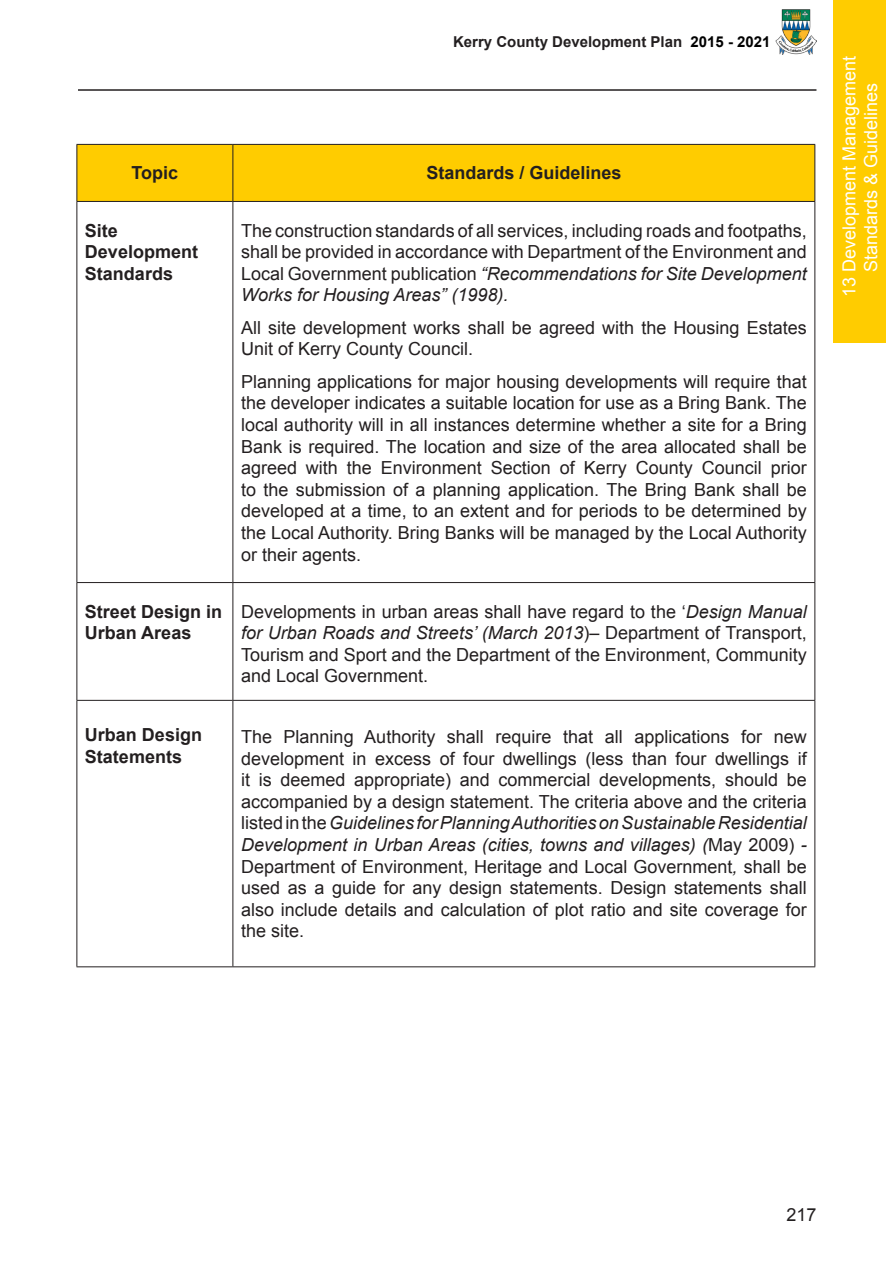
<style>
.page{position:relative;width:893px;height:1263px;background:#fff}
.page>*{position:absolute;margin:0;border:0;box-sizing:border-box;transform-origin:0 0}
.t1{font:18px/21.6px "Arial";color:#231f20;text-align:justify}
.t2{font:700 18px/21.6px "Arial";color:#231f20}
.t3{font:18px/21.6px "Arial";color:#fff;text-align:center}
.t4{font:700 15px "Arial";color:#231f20}
.s1{color:#000}
.s2{font-style:italic}
</style>
<div class="page">
<div style="left:78px;top:144px;width:740px;height:1035px;background:#fff;border:2px solid #fff"></div>
<img style="left:776px;top:10px;width:40px;height:44px">
<hr style="left:78px;top:89px;width:738px;height:2px;background:#231f20">
<div style="left:834px;top:0;width:52px;height:342px;background:#fc0"></div>
<div style="left:77px;top:145px;width:737px;height:56px;background:#fc0"></div>
<hr style="left:76px;top:202px;width:1px;height:380px;background:#231f20">
<hr style="left:232px;top:202px;width:1px;height:380px;background:#231f20">
<hr style="left:814px;top:202px;width:1px;height:380px;background:#231f20">
<hr style="left:76px;top:582px;width:157px;height:1px;background:#231f20">
<hr style="left:76px;top:583px;width:1px;height:117px;background:#231f20">
<hr style="left:233px;top:582px;width:582px;height:1px;background:#231f20">
<hr style="left:232px;top:583px;width:1px;height:117px;background:#231f20">
<hr style="left:814px;top:583px;width:1px;height:117px;background:#231f20">
<hr style="left:76px;top:700px;width:157px;height:1px;background:#231f20">
<hr style="left:76px;top:701px;width:1px;height:265px;background:#231f20">
<hr style="left:233px;top:700px;width:582px;height:1px;background:#231f20">
<hr style="left:232px;top:701px;width:1px;height:265px;background:#231f20">
<hr style="left:814px;top:701px;width:1px;height:265px;background:#231f20">
<hr style="left:76px;top:966px;width:157px;height:1px;background:#231f20">
<hr style="left:233px;top:966px;width:582px;height:1px;background:#231f20">
<hr style="left:233px;top:144px;width:582px;height:1px;background:#231f20">
<hr style="left:814px;top:145px;width:1px;height:56px;background:#231f20">
<hr style="left:233px;top:201px;width:582px;height:1px;background:#231f20">
<hr style="left:76px;top:144px;width:157px;height:1px;background:#231f20">
<hr style="left:76px;top:145px;width:1px;height:56px;background:#231f20">
<hr style="left:232px;top:145px;width:1px;height:56px;background:#231f20">
<hr style="left:76px;top:201px;width:157px;height:1px;background:#231f20">
<p class="t4" style="left:453px;top:32px;width:319px">Kerry County Development Plan <span class="s1">2015 - 2021</span></p>
<p class="t2" style="left:132px;top:163px;width:48px">Topic</p>
<p class="t2" style="left:426px;top:163px;width:197px">Standards / Guidelines</p>
<p class="t2" style="left:85px;top:220px;width:115px">Site<br>Development<br>Standards</p>
<p class="t1" style="left:241px;top:220px;width:567px">The construction standards of all services, including roads and footpaths, shall be provided in accordance with Department of the Environment and Local Government publication <span class="s2">“Recommendations for Site Development Works for Housing Areas” (1998).</span></p>
<p class="t1" style="left:241px;top:317px;width:567px">All site development works shall be agreed with the Housing Estates<br>Unit of Kerry County Council.</p>
<p class="t1" style="left:241px;top:371px;width:567px">Planning applications for major housing developments will require that the developer indicates a suitable location for use as a Bring Bank. The local authority will in all instances determine whether a site for a Bring Bank is required. The location and size of the area allocated shall be agreed with the Environment Section of Kerry County Council prior to the submission of a planning application. The Bring Bank shall be developed at a time, to an extent and for periods to be determined by the Local Authority. Bring Banks will be managed by the Local Authority or their agents.</p>
<p class="t2" style="left:85px;top:601px;width:139px">Street Design in<br>Urban Areas</p>
<p class="t1" style="left:241px;top:601px;width:567px">Developments in urban areas shall have regard to the ‘<span class="s2">Design Manual for Urban Roads and Streets’ (March 2013</span>)– Department of Transport, Tourism and Sport and the Department of the Environment, Community and Local Government.</p>
<p class="t2" style="left:85px;top:724px;width:119px">Urban Design<br>Statements</p>
<p class="t1" style="left:241px;top:726px;width:567px">The Planning Authority shall require that all applications for new development in excess of four dwellings (less than four dwellings if it is deemed appropriate) and commercial developments, should be accompanied by a design statement. The criteria above and the criteria listed in the <span class="s2">Guidelines for Planning Authorities on Sustainable Residential Development in Urban Areas (cities, towns and villages) (</span>May 2009) <span class="s2">- </span>Department of Environment, Heritage and Local Government<span class="s2">,</span> shall be used as a guide for any design statements. Design statements shall also include details and calculation of plot ratio and site coverage for the site.</p>
<p class="t3" style="left:838px;top:297px;width:243px;rotate:-90deg">13 Development Management<br>Standards &amp; Guidelines</p>
<p class="t1" style="left:786px;top:1204px;width:32px">217</p>
</div>
